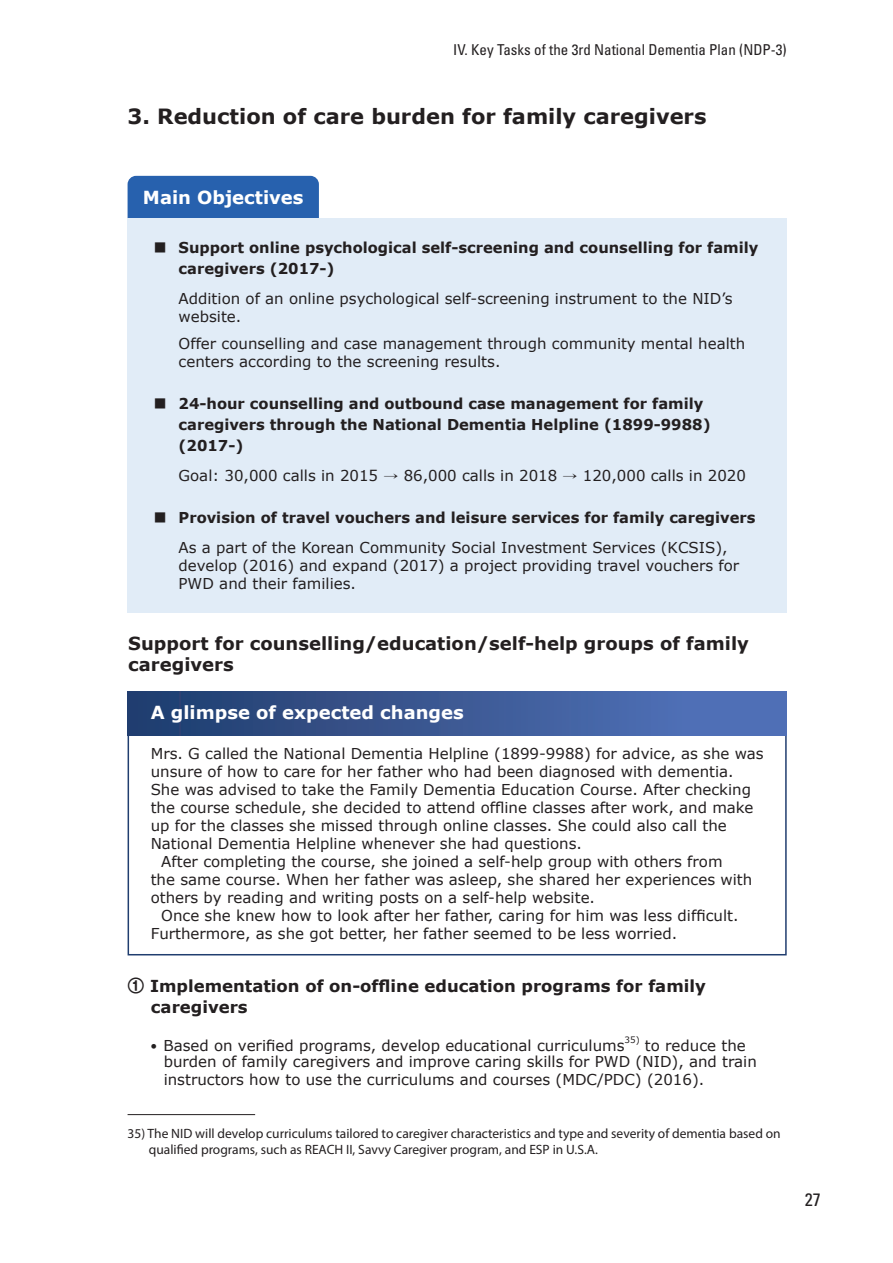
<style>
.page{position:relative;width:893px;height:1263px;background:#fff}
.page>*{position:absolute;margin:0;border:0;box-sizing:border-box;transform-origin:0 0}
.t1{font:700 21px "Verdana";color:#231f20}
.t2{font:700 18px/21.6px "Verdana";color:#231f20}
.t3{font:700 18px "Verdana";color:#fff}
.t4{font:condensed 18px "Univers LT Std";color:#231f20}
.t5{font:700 16.5px/20.9px "Verdana";color:#231f20}
.t6{font:15px/18px "Verdana";color:#231f20}
.t7{font:700 15px/21px "Verdana";color:#231f20}
.t8{font:condensed 15px "Univers LT Std";color:#231f20}
.t9{font:300 15px "Nanum Gothic";color:#231f20}
.t10{font:13.5px/16.5px "Myriad Pro";color:#231f20}
.t11{font:8.7px "Verdana";color:#231f20}
.s1{font-family:"Adobe Myungjo Std";font-weight:500}
.s2{font-family:"Nanum Gothic";font-weight:800;font-size:18px}
.s3{font-family:"Myriad Pro";font-weight:700;font-size:18px}
</style>
<div class="page">
<div style="left:128px;top:176px;width:191px;height:42px;background:#2761ae"></div>
<div style="left:128px;top:692px;width:659px;height:43px;background:linear-gradient(to right,#213d6d,#5675be)"></div>
<div style="left:128px;top:218px;width:659px;height:395px;background:#e1ecf7"></div>
<hr style="left:128px;top:1114px;width:127px;height:1px;background:#231f20">
<p class="t8" style="left:453px;top:40px;width:335px">IV. Key Tasks of the 3rd National Dementia Plan (NDP-3)</p>
<h1 class="t1" style="left:128px;top:102px;width:580px">3. Reduction of care burden for family caregivers</h1>
<p class="t3" style="left:143px;top:184px;width:162px">Main Objectives</p>
<p class="t9" style="left:153px;top:240px;width:16px">■</p>
<p class="t9" style="left:153px;top:396px;width:16px">■</p>
<p class="t9" style="left:153px;top:510px;width:16px">■</p>
<p class="t7" style="left:179px;top:237px;width:581px">Support online psychological self-screening and counselling for family caregivers (2017-)</p>
<p class="t6" style="left:179px;top:290px;width:556px">Addition of an online psychological self-screening instrument to the NID’s website.</p>
<p class="t6" style="left:179px;top:335px;width:568px">Offer counselling and case management through community mental health centers according to the screening results.</p>
<p class="t7" style="left:179px;top:393px;width:534px">24-hour counselling and outbound case management for family caregivers through the National Dementia Helpline (1899-9988) (2017-)</p>
<p class="t6" style="left:179px;top:467px;width:569px">Goal: 30,000 calls in 2015 <span class="s1">→</span> 86,000 calls in 2018 <span class="s1">→</span> 120,000 calls in 2020</p>
<p class="t7" style="left:179px;top:507px;width:578px">Provision of travel vouchers and leisure services for family caregivers</p>
<p class="t6" style="left:179px;top:539px;width:562px">As a part of the Korean Community Social Investment Services (KCSIS), develop (2016) and expand (2017) a project providing travel vouchers for<br>PWD and their families.</p>
<p class="t2" style="left:128px;top:632px;width:622px">Support for counselling/education/self-help groups of family caregivers</p>
<p class="t3" style="left:151px;top:700px;width:315px">A glimpse of expected changes</p>
<p class="t6" style="left:151px;top:744px;width:614px">Mrs. G called the National Dementia Helpline (1899-9988) for advice, as she was</p>
<p class="t6" style="left:151px;top:762px;width:584px">unsure of how to care for her father who had been diagnosed with dementia.</p>
<p class="t6" style="left:151px;top:780px;width:602px">She was advised to take the Family Dementia Education Course. After checking</p>
<p class="t6" style="left:151px;top:798px;width:604px">the course schedule, she decided to attend offline classes after work, and make</p>
<p class="t6" style="left:151px;top:816px;width:578px">up for the classes she missed through online classes. She could also call the</p>
<p class="t6" style="left:151px;top:834px;width:433px">National Dementia Helpline whenever she had questions.</p>
<p class="t6" style="left:161px;top:852px;width:563px">After completing the course, she joined a self-help group with others from</p>
<p class="t6" style="left:151px;top:870px;width:603px">the same course. When her father was asleep, she shared her experiences with</p>
<p class="t6" style="left:151px;top:888px;width:446px">others by reading and writing posts on a self-help website.</p>
<p class="t6" style="left:161px;top:906px;width:579px">Once she knew how to look after her father, caring for him was less difficult.</p>
<p class="t6" style="left:151px;top:924px;width:528px">Furthermore, as she got better, her father seemed to be less worried.</p>
<p class="t5" style="left:151px;top:975px;width:556px;text-indent:-23px"><span class="s2">①</span> Implementation of on-offline education programs for family caregivers</p>
<p class="t6" style="left:151px;top:1036px;width:475px"><span class="s3">•</span> Based on verified programs, develop educational curriculums</p>
<p class="t11" style="left:624px;top:1034px;width:17px">35)</p>
<p class="t6" style="left:164px;top:1037px;width:595px;line-height:16.5px;text-indent:481px">to reduce the burden of family caregivers and improve caring skills for PWD (NID), and train</p>
<p class="t6" style="left:164px;top:1070px;width:542px">instructors how to use the curriculums and courses (MDC/PDC) (2016).</p>
<p class="t10" style="left:149px;top:1125px;width:633px;text-indent:-21px">35) The NID will develop curriculums tailored to caregiver characteristics and type and severity of dementia based on qualified programs, such as REACH II, Savvy Caregiver program, and ESP in U.S.A.</p>
<p class="t4" style="left:805px;top:1188px;width:17px">27</p>
</div>
